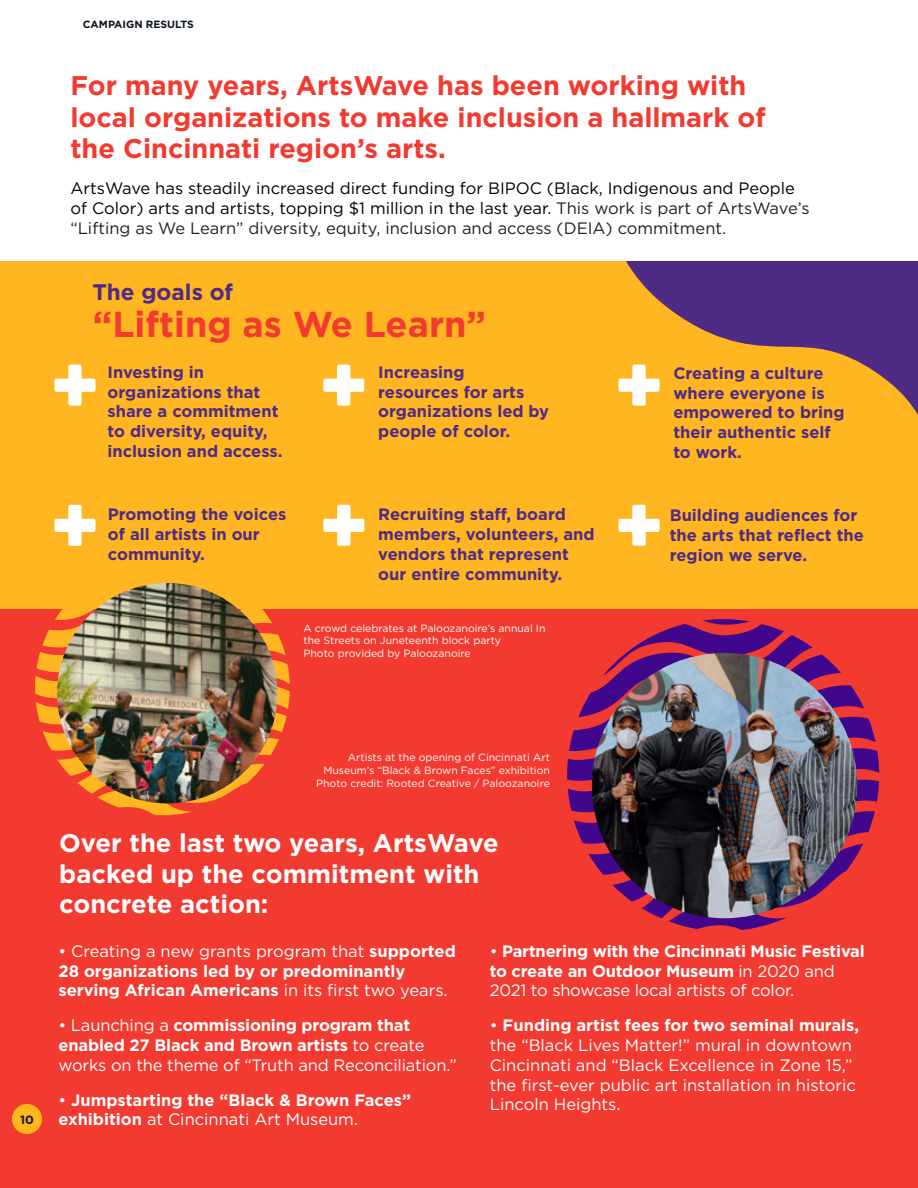
<style>
.page{position:relative;width:918px;height:1188px;background:#fff}
.page>*{position:absolute;margin:0;border:0;box-sizing:border-box;transform-origin:0 0}
.t1{font:700 36px "Gotham";color:#f23a30}
.t2{font:700 27px/31.5px "Gotham";color:#f23a30}
.t3{font:700 25.5px/30.6px "Gotham";color:#fff}
.t4{font:700 22.5px "Gotham";color:#4e2b85}
.t5{font:700 16.5px/19.8px "Gotham";color:#4f2b86}
.t6{font:16.5px/19.8px "Gotham";color:#fff}
.t7{font:700 16.5px/19.8px "Gotham";color:#fff}
.t8{font:16.5px/19.8px "Gotham";color:#000}
.t9{font:700 12px "Gotham";color:#0d161e}
.t10{font:10.5px/12.6px "Gotham";color:#fff;text-align:right}
.t11{font:700 10.5px "Gotham";color:#0d161e}
.s1{color:#231f20}
.s2{font-weight:700}
.s3{font-weight:400}
</style>
<div class="page">
<div style="left:0;top:609px;width:918px;height:579px;background:#f23a30"></div>
<div style="left:0;top:262px;width:918px;height:347px;background:#ffb620"></div>
<svg style="left:618px;top:262px;width:300px;height:269px"></svg>
<svg style="left:54px;top:365px;width:42px;height:41px"></svg>
<svg style="left:323px;top:365px;width:41px;height:41px"></svg>
<svg style="left:54px;top:505px;width:42px;height:41px"></svg>
<svg style="left:619px;top:365px;width:41px;height:41px"></svg>
<svg style="left:323px;top:505px;width:41px;height:41px"></svg>
<svg style="left:619px;top:505px;width:41px;height:41px"></svg>
<svg style="left:567px;top:619px;width:313px;height:311px"></svg>
<img style="left:592px;top:653px;width:265px;height:265px;border-radius:133px">
<svg style="left:35px;top:583px;width:255px;height:232px"></svg>
<img style="left:57px;top:583px;width:220px;height:220px;border-radius:110px">
<div style="left:12px;top:1104px;width:30px;height:30px;background:#ffb71b;border-radius:50%"></div>
<p class="t11" style="left:83px;top:17px;width:113px">CAMPAIGN RESULTS</p>
<p class="t2" style="left:70px;top:70px;width:697px">For many years, ArtsWave has been working with local organizations to make inclusion a hallmark of the Cincinnati region’s arts.</p>
<p class="t8" style="left:70px;top:178px;width:741px">ArtsWave has steadily increased direct funding for BIPOC (Black, Indigenous and People of Color) arts and artists, topping $1 million in the last year. <span class="s1">This work is part of ArtsWave’s “Lifting as We Learn” diversity, equity, inclusion and access (DEIA) commitment.</span></p>
<p class="t4" style="left:92px;top:277px;width:142px">The goals of</p>
<p class="t1" style="left:93px;top:301px;width:395px">“Lifting as We Learn”</p>
<p class="t5" style="left:108px;top:362px;width:176px">Investing in organizations that share a commitment to diversity, equity, inclusion and access.</p>
<p class="t5" style="left:378px;top:362px;width:172px">Increasing resources for arts organizations led by people of color.</p>
<p class="t5" style="left:673px;top:363px;width:173px">Creating a culture where everyone is empowered to bring their authentic self to work.</p>
<p class="t5" style="left:108px;top:504px;width:180px">Promoting the voices of all artists in our community.</p>
<p class="t5" style="left:378px;top:504px;width:218px">Recruiting staff, board members, volunteers, and vendors that represent our entire community.</p>
<p class="t5" style="left:670px;top:506px;width:196px">Building audiences for the arts that reflect the region we serve.</p>
<p class="t10" style="left:303px;top:621px;width:244px;text-align:left">A crowd celebrates at Paloozanoire’s annual In the Streets on Juneteenth block party</p>
<p class="t10" style="left:303px;top:647px;width:169px">Photo provided by Paloozanoire</p>
<p class="t9" style="left:20px;top:1112px;width:15px">10</p>
<p class="t10" style="left:323px;top:751px;width:228px">Artists at the opening of Cincinnati Art<br>Museum’s “Black &amp; Brown Faces” exhibition</p>
<p class="t10" style="left:316px;top:776px;width:235px">Photo credit: Rooted Creative / Paloozanoire</p>
<p class="t3" style="left:59px;top:828px;width:441px">Over the last two years, ArtsWave backed up the commitment with concrete action:</p>
<p class="t6" style="left:58px;top:941px;width:399px">• Creating a new grants program that <span class="s2">supported</span></p>
<p class="t7" style="left:58px;top:961px;width:391px">28 organizations led by or predominantly serving African Americans <span class="s3">in its first two years.</span></p>
<p class="t6" style="left:58px;top:1015px;width:400px">• Launching a <span class="s2">commissioning program that enabled 27 Black and Brown artists</span> to create works on the theme of “Truth and Reconciliation.”</p>
<p class="t7" style="left:58px;top:1090px;width:354px"><span class="s3">•</span> Jumpstarting the “Black &amp; Brown Faces” exhibition <span class="s3">at Cincinnati Art Museum.</span></p>
<p class="t7" style="left:490px;top:941px;width:377px"><span class="s3">•</span> Partnering with the Cincinnati Music Festival to create an Outdoor Museum <span class="s3">in 2020 and<br>2021 to showcase local artists of color.</span></p>
<p class="t6" style="left:490px;top:1015px;width:371px">• <span class="s2">Funding artist fees for two seminal murals, </span>the “Black Lives Matter!” mural in downtown Cincinnati and “Black Excellence in Zone 15,” the first-ever public art installation in historic Lincoln Heights.</p>
</div>
